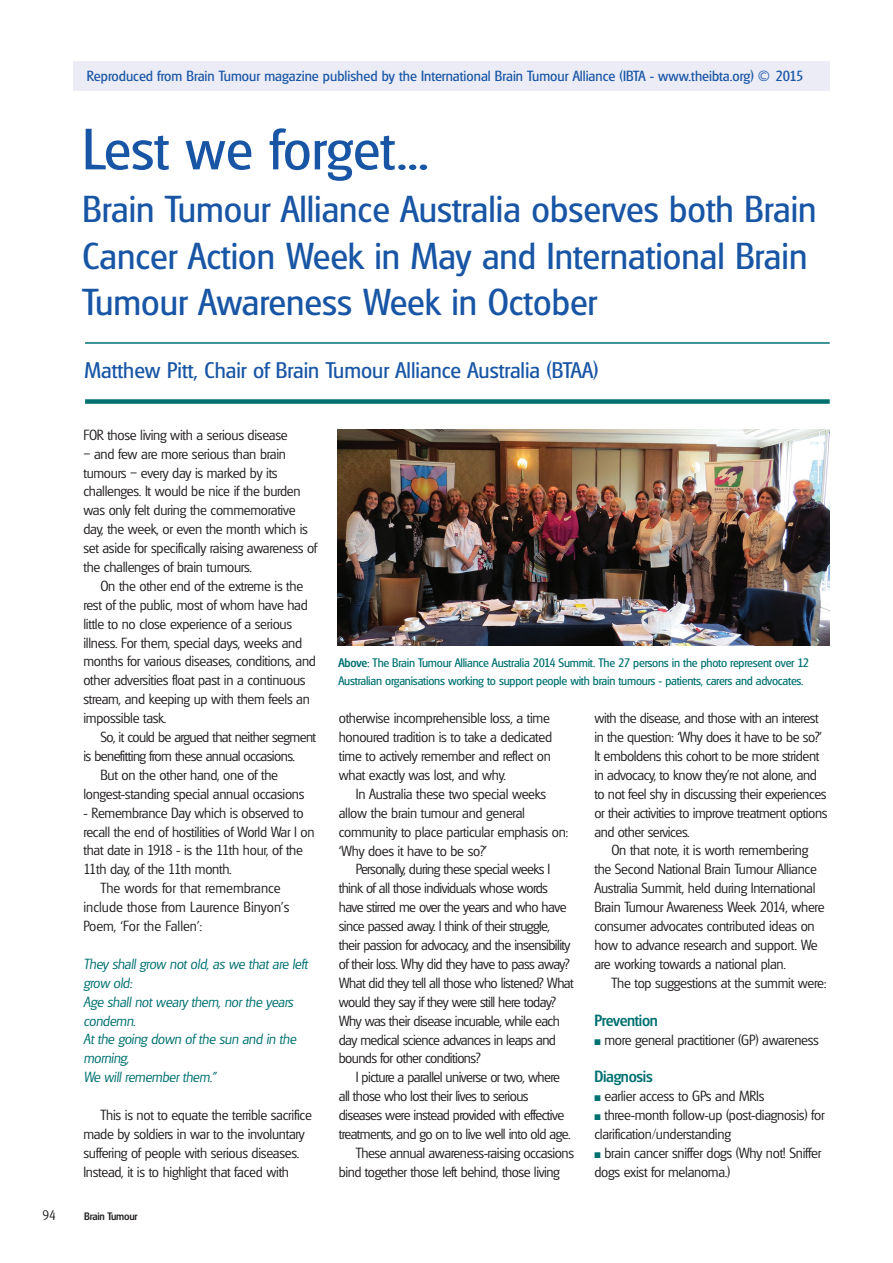
<style>
.page{position:relative;width:893px;height:1263px;background:#fff}
.page>*{position:absolute;margin:0;border:0;box-sizing:border-box;transform-origin:0 0}
.t1{font:56.25px "Glasgow Serial";color:#1855a5}
.t2{font:36.3px/46.5px "Glasgow Serial";color:#1855a5}
.t3{font:21.9px "Glasgow Serial";color:#1855a5}
.t4{font:500 15.75px "Glasgow Serial";letter-spacing:-.02em;color:#007070}
.t5{font:300 14.25px/18.9px "Glasgow Serial";letter-spacing:-.02em;color:#231f20}
.t6{font:300 14.25px/18.9px "Glasgow Serial";letter-spacing:-.04em;color:#231f20}
.t7{font:italic 300 14.25px/18.9px "Glasgow Serial";letter-spacing:-.02em;color:#007070}
.t8{font:14.25px "Glasgow Serial";color:#1855a5}
.t9{font:300 14.25px "Glasgow Serial";color:#231f20}
.t10{font:300 13.5px "Glasgow Serial";color:#231f20}
.t11{font:12px/18.9px "Glasgow Serial";letter-spacing:-.02em;color:#007070}
.t12{font:500 10.5px "Glasgow Serial";letter-spacing:-.02em;color:#231f20}
.s1{font-weight:500}
.s2{color:#007070}
</style>
<div class="page">
<div style="left:85px;top:399px;width:745px;height:5px;background:#007070"></div>
<hr style="left:85px;top:342px;width:745px;height:2px;background:#007070">
<img style="left:338px;top:429px;width:491px;height:216px">
<div style="left:73px;top:62px;width:756px;height:29px;background:#ebecf6"></div>
<p class="t8" style="left:87px;top:67px;width:718px">Reproduced from Brain Tumour magazine published by the International Brain Tumour Alliance (IBTA - www.theibta.org) © 2015</p>
<h1 class="t1" style="left:83px;top:115px;width:348px">Lest we forget...</h1>
<h2 class="t2" style="left:83px;top:186px;width:735px">Brain Tumour Alliance Australia observes both Brain<br>Cancer Action Week in May and International Brain<br>Tumour Awareness Week in October</h2>
<h3 class="t3" style="left:85px;top:357px;width:515px">Matthew Pitt, Chair of Brain Tumour Alliance Australia (BTAA)</h3>
<p class="t5" style="left:83px;top:425px;width:206px">FOR those living with a serious disease</p>
<p class="t5" style="left:83px;top:444px;width:235px">– and few are more serious than brain tumours – every day is marked by its challenges. It would be nice if the burden was only felt during the commemorative day, the week, or even the month which is set aside for specifically raising awareness of the challenges of brain tumours.</p>
<p class="t5" style="left:83px;top:576px;width:234px;text-indent:17px">On the other end of the extreme is the rest of the public, most of whom have had little to no close experience of a serious illness. For them, special days, weeks and months for various diseases, conditions, and other adversities float past in a continuous stream, and keeping up with them feels an impossible task.</p>
<p class="t6" style="left:100px;top:727px;width:217px">So, it could be argued that neither segment</p>
<p class="t6" style="left:83px;top:746px;width:213px">is benefitting from these annual occasions.</p>
<p class="t5" style="left:100px;top:765px;width:179px">But on the other hand, one of the</p>
<p class="t5" style="left:83px;top:784px;width:223px">longest-standing special annual occasions</p>
<p class="t5" style="left:83px;top:803px;width:222px">- Remembrance Day which is observed to</p>
<p class="t5" style="left:83px;top:822px;width:233px">recall the end of hostilities of World War I on</p>
<p class="t5" style="left:83px;top:841px;width:221px">that date in 1918 - is the 11th hour, of the</p>
<p class="t5" style="left:83px;top:860px;width:150px">11th day, of the 11th month.</p>
<p class="t9" style="left:100px;top:880px;width:182px">The words for that remembrance</p>
<p class="t9" style="left:83px;top:898px;width:207px">include those from Laurence Binyon’s</p>
<p class="t9" style="left:83px;top:917px;width:121px">Poem, ‘For the Fallen’:</p>
<p class="t7" style="left:83px;top:954px;width:226px">They shall grow not old, as we that are left grow old:<br>Age shall not weary them, nor the years condemn.<br>At the going down of the sun and in the morning,<br>We will remember them."</p>
<p class="t5" style="left:83px;top:1105px;width:230px;text-indent:17px">This is not to equate the terrible sacrifice made by soldiers in war to the involuntary suffering of people with serious diseases.<br>Instead, it is to highlight that faced with</p>
<p class="t10" style="left:43px;top:1207px;width:15px">94</p>
<p class="t12" style="left:84px;top:1210px;width:55px">Brain Tumour</p>
<p class="t11" style="left:338px;top:653px;width:472px"><span class="s1">Above</span>: The Brain Tumour Alliance Australia 2014 Summit. The 27 persons in the photo represent over 12<br>Australian organisations working to support people with brain tumours - patients, carers and advocates.</p>
<p class="t5" style="left:339px;top:709px;width:215px">otherwise incomprehensible loss, a time honoured tradition is to take a dedicated time to actively remember and reflect on what exactly was lost, and why.</p>
<p class="t5" style="left:339px;top:784px;width:231px;text-indent:17px">In Australia these two special weeks allow the brain tumour and general community to place particular emphasis on: ‘Why does it have to be so?’</p>
<p class="t6" style="left:339px;top:860px;width:236px;text-indent:17px">Personally, during these special weeks I think of all those individuals whose words have stirred me over the years and who have since passed away. I think of their struggle, their passion for advocacy, and the insensibility of their loss. Why did they have to pass away?<br>What did they tell all those who listened? What would they say if they were still here today?<br>Why was their disease incurable, while each day medical science advances in leaps and bounds for other conditions?</p>
<p class="t6" style="left:356px;top:1068px;width:206px">I picture a parallel universe or two, where</p>
<p class="t6" style="left:339px;top:1086px;width:191px">all those who lost their lives to serious</p>
<p class="t6" style="left:339px;top:1105px;width:227px">diseases were instead provided with effective</p>
<p class="t6" style="left:339px;top:1124px;width:233px">treatments, and go on to live well into old age.</p>
<p class="t5" style="left:356px;top:1143px;width:220px">These annual awareness-raising occasions</p>
<p class="t5" style="left:339px;top:1162px;width:223px">bind together those left behind, those living</p>
<p class="t5" style="left:594px;top:708px;width:235px">with the disease, and those with an interest in the question: ‘Why does it have to be so?’ It emboldens this cohort to be more strident in advocacy, to know they’re not alone, and to not feel shy in discussing their experiences or their activities to improve treatment options and other services.</p>
<p class="t5" style="left:594px;top:841px;width:232px;text-indent:17px">On that note, it is worth remembering the Second National Brain Tumour Alliance Australia Summit, held during International Brain Tumour Awareness Week 2014, where consumer advocates contributed ideas on how to advance research and support. We are working towards a national plan.</p>
<p class="t5" style="left:611px;top:973px;width:217px">The top suggestions at the summit were:</p>
<p class="t4" style="left:594px;top:1010px;width:65px">Prevention</p>
<p class="t5" style="left:594px;top:1030px;width:226px"><span class="s2">■</span> more general practitioner (GP) awareness</p>
<p class="t4" style="left:594px;top:1067px;width:60px">Diagnosis</p>
<p class="t5" style="left:594px;top:1087px;width:172px"><span class="s2">■</span> earlier access to GPs and MRIs</p>
<p class="t5" style="left:594px;top:1105px;width:232px"><span class="s2">■</span> three-month follow-up (post-diagnosis) for clarification/understanding</p>
<p class="t5" style="left:594px;top:1143px;width:228px"><span class="s2">■</span> brain cancer sniffer dogs (Why not! Sniffer dogs exist for melanoma.)</p>
</div>
